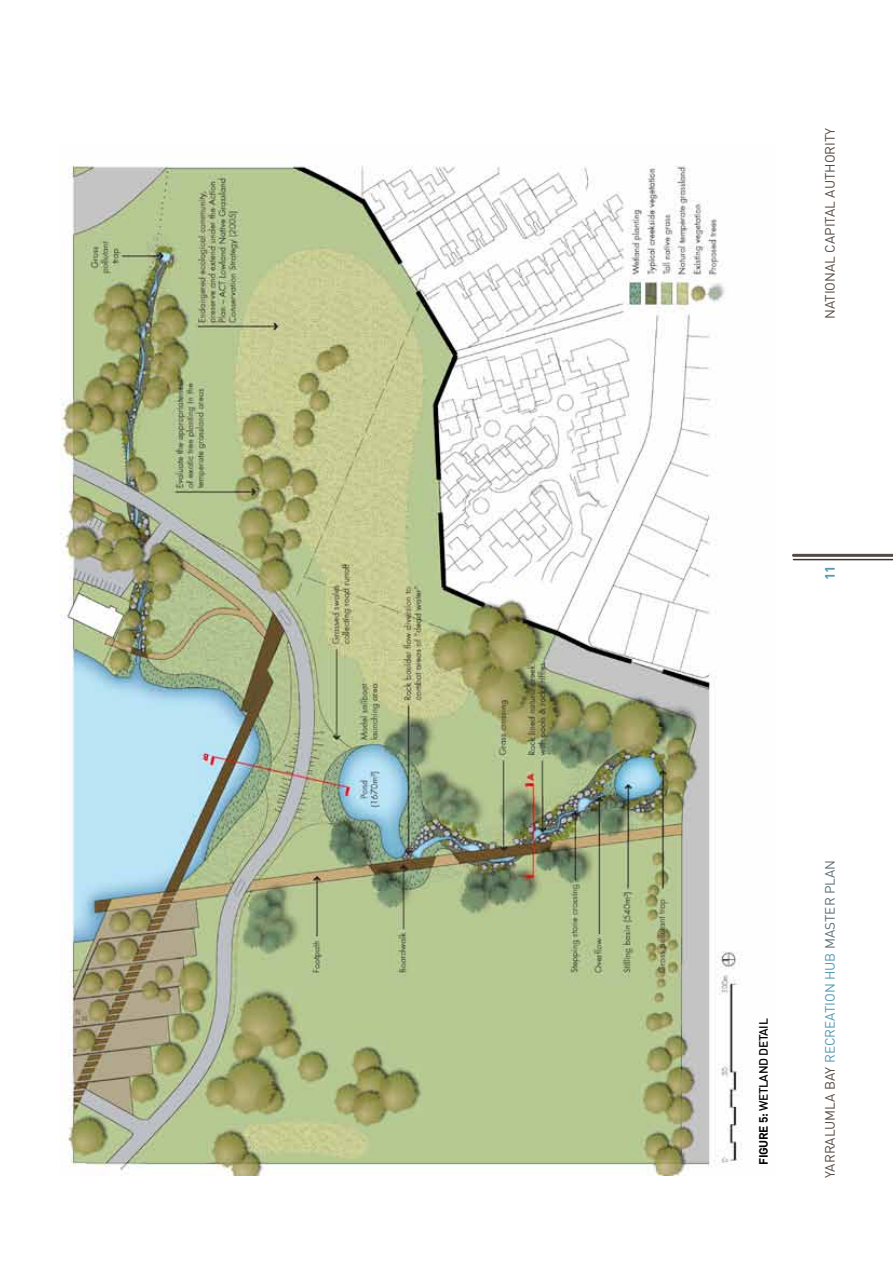
<style>
.page{position:relative;width:893px;height:1263px;background:#fff}
.page>*{position:absolute;margin:0;border:0;box-sizing:border-box;transform-origin:0 0}
.t1{font:13.5px "DIN";color:#544b45}
.t2{font:700 13.5px "DIN";color:#5499b3}
.t3{font:500 12px "DIN";letter-spacing:-.03em;color:#000}
.s1{font-weight:700}
.s2{color:#5499b3}
.s3{color:#5b6e73}
</style>
<div class="page">
<hr style="left:793px;top:559px;width:100px;height:1px;background:#3b332e">
<hr style="left:793px;top:554px;width:100px;height:3px;background:#544b45">
<img style="left:60px;top:164px;width:682px;height:1012px">
<p class="t1" style="left:821px;top:319px;width:193px;rotate:-90deg">national Capital authority</p>
<p class="t2" style="left:821px;top:580px;width:16px;rotate:-90deg">11</p>
<p class="t3" style="left:755px;top:1165px;width:148px;rotate:-90deg"><span class="s1">Figure 5:</span> Wetlan d Detai l</p>
<p class="t1" style="left:821px;top:1178px;width:320px;rotate:-90deg">yarralumla bay <span class="s2">recreation hub</span> <span class="s3">master plan</span></p>
</div>
